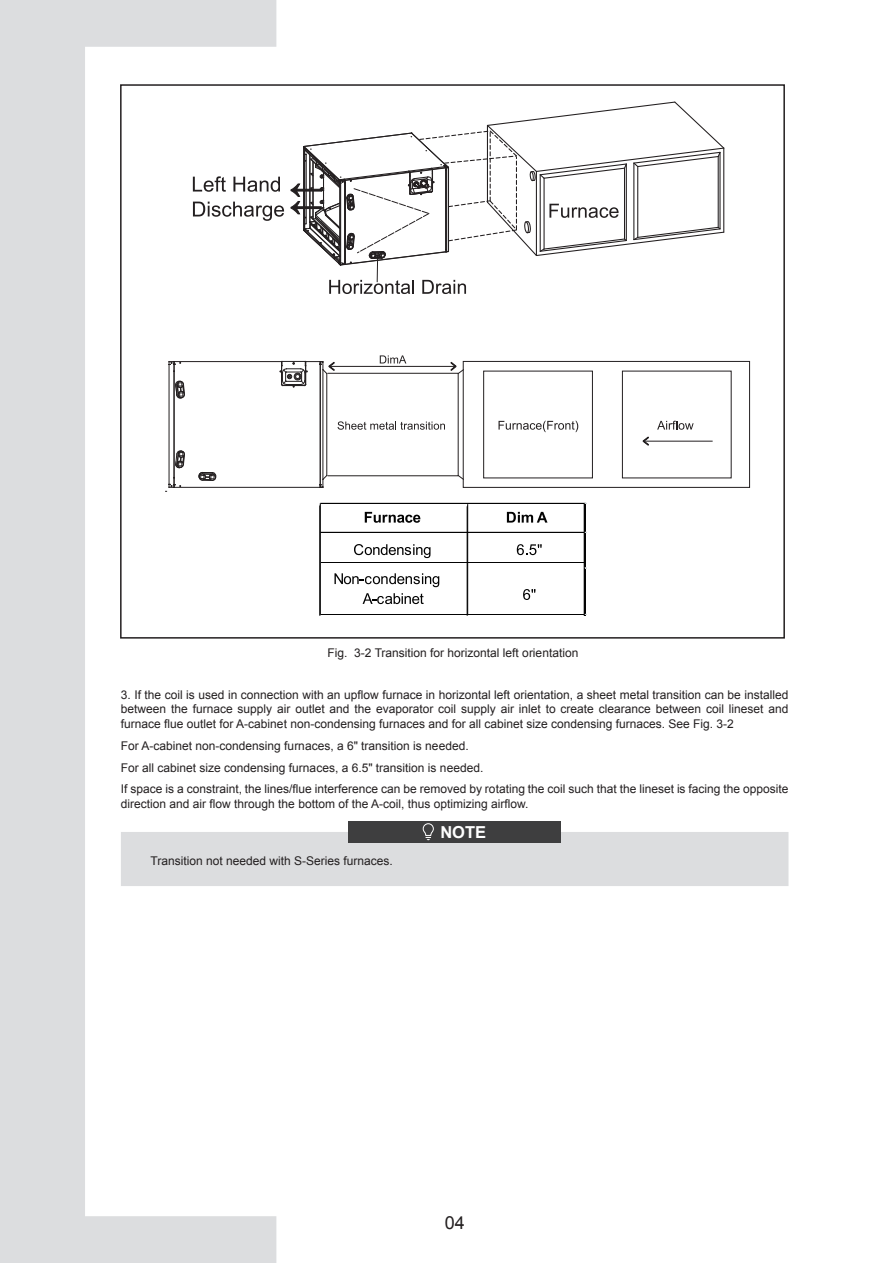
<style>
.page{position:relative;width:893px;height:1263px;background:#fff}
.page>*{position:absolute;margin:0;border:0;box-sizing:border-box;transform-origin:0 0}
.t1{font:18px "Arial";color:#231f20}
.t2{font:700 16.5px "Arial";color:#fff}
.t3{font:12px/14.4px "Arial";color:#231f20;text-align:justify}
</style>
<div class="page">
<svg style="left:0;top:0;width:276px;height:1263px"></svg>
<svg style="left:193px;top:176px;width:33px;height:16px"></svg>
<svg style="left:233px;top:177px;width:47px;height:15px"></svg>
<svg style="left:193px;top:202px;width:91px;height:19px"></svg>
<svg style="left:290px;top:101px;width:435px;height:193px"></svg>
<hr style="left:643px;top:441px;width:70px;height:1px;background:#231f20">
<svg style="left:643px;top:437px;width:5px;height:8px"></svg>
<hr style="left:329px;top:366px;width:127px;height:1px;background:#231f20">
<hr style="left:328px;top:373px;width:130px;height:1px;background:#231f20">
<hr style="left:328px;top:475px;width:130px;height:1px;background:#231f20">
<svg style="left:657px;top:421px;width:37px;height:9px"></svg>
<svg style="left:498px;top:421px;width:80px;height:11px"></svg>
<svg style="left:338px;top:421px;width:107px;height:9px"></svg>
<hr style="left:174px;top:364px;width:1px;height:121px;background:#231f20">
<hr style="left:174px;top:487px;width:146px;height:1px;background:#231f20">
<hr style="left:174px;top:361px;width:107px;height:1px;background:#231f20">
<hr style="left:326px;top:373px;width:1px;height:102px;background:#231f20">
<hr style="left:320px;top:364px;width:1px;height:121px;background:#231f20">
<hr style="left:323px;top:362px;width:1px;height:125px;background:#231f20">
<hr style="left:458px;top:373px;width:1px;height:102px;background:#231f20">
<svg style="left:457px;top:474px;width:6px;height:6px"></svg>
<svg style="left:451px;top:362px;width:12px;height:13px"></svg>
<svg style="left:320px;top:474px;width:8px;height:14px"></svg>
<svg style="left:175px;top:450px;width:10px;height:19px"></svg>
<svg style="left:175px;top:380px;width:10px;height:19px"></svg>
<svg style="left:166px;top:477px;width:15px;height:15px"></svg>
<hr style="left:169px;top:364px;width:1px;height:120px;background:#231f20">
<svg style="left:169px;top:361px;width:12px;height:11px"></svg>
<svg style="left:279px;top:361px;width:55px;height:27px"></svg>
<div style="left:463px;top:361px;width:287px;height:127px;border:1px solid #231f20"></div>
<svg style="left:198px;top:472px;width:19px;height:9px"></svg>
<div style="left:483px;top:371px;width:110px;height:107px;border:1px solid #231f20"></div>
<svg style="left:365px;top:512px;width:55px;height:11px"></svg>
<svg style="left:507px;top:512px;width:40px;height:11px"></svg>
<svg style="left:354px;top:544px;width:76px;height:14px"></svg>
<svg style="left:517px;top:544px;width:25px;height:11px"></svg>
<svg style="left:334px;top:573px;width:105px;height:14px"></svg>
<svg style="left:363px;top:593px;width:61px;height:11px"></svg>
<svg style="left:523px;top:589px;width:12px;height:11px"></svg>
<hr style="left:321px;top:503px;width:264px;height:1px;background:#030303">
<hr style="left:321px;top:532px;width:264px;height:1px;background:#030303">
<hr style="left:321px;top:562px;width:264px;height:1px;background:#030303">
<hr style="left:319px;top:506px;width:1px;height:109px;background:#030303">
<svg style="left:320px;top:503px;width:1px;height:112px"></svg>
<svg style="left:467px;top:504px;width:1px;height:110px"></svg>
<hr style="left:321px;top:614px;width:264px;height:1px;background:#030303">
<hr style="left:584px;top:504px;width:1px;height:111px;background:#030303">
<svg style="left:380px;top:355px;width:26px;height:8px"></svg>
<div style="left:348px;top:821px;width:213px;height:21px;background:#3e3e3f"></div>
<svg style="left:121px;top:823px;width:667px;height:63px"></svg>
<p class="t3" style="left:328px;top:646px;width:252px">Fig. 3-2 Transition for horizontal left orientation</p>
<p class="t3" style="left:121px;top:688px;width:669px">3. If the coil is used in connection with an upflow furnace in horizontal left orientation, a sheet metal transition can be installed between the furnace supply air outlet and the evaporator coil supply air inlet to create clearance between coil lineset and furnace flue outlet for A-cabinet non-condensing furnaces and for all cabinet size condensing furnaces. See Fig. 3-2</p>
<p class="t3" style="left:121px;top:735px;width:669px;line-height:21.9px;text-align:left">For A-cabinet non-condensing furnaces, a 6" transition is needed.<br>For all cabinet size condensing furnaces, a 6.5" transition is needed.<br>If space is a constraint, the lines/flue interference can be removed by rotating the coil such that the lineset is facing the opposite</p>
<p class="t3" style="left:121px;top:796px;width:409px">direction and air flow through the bottom of the A-coil, thus optimizing airflow.</p>
<h2 class="t2" style="left:440px;top:821px;width:47px">NOTE</h2>
<p class="t3" style="left:151px;top:854px;width:244px">Transition not needed with S-Series furnaces.</p>
<h1 class="t1" style="left:445px;top:1211px;width:22px">04</h1>
</div>
